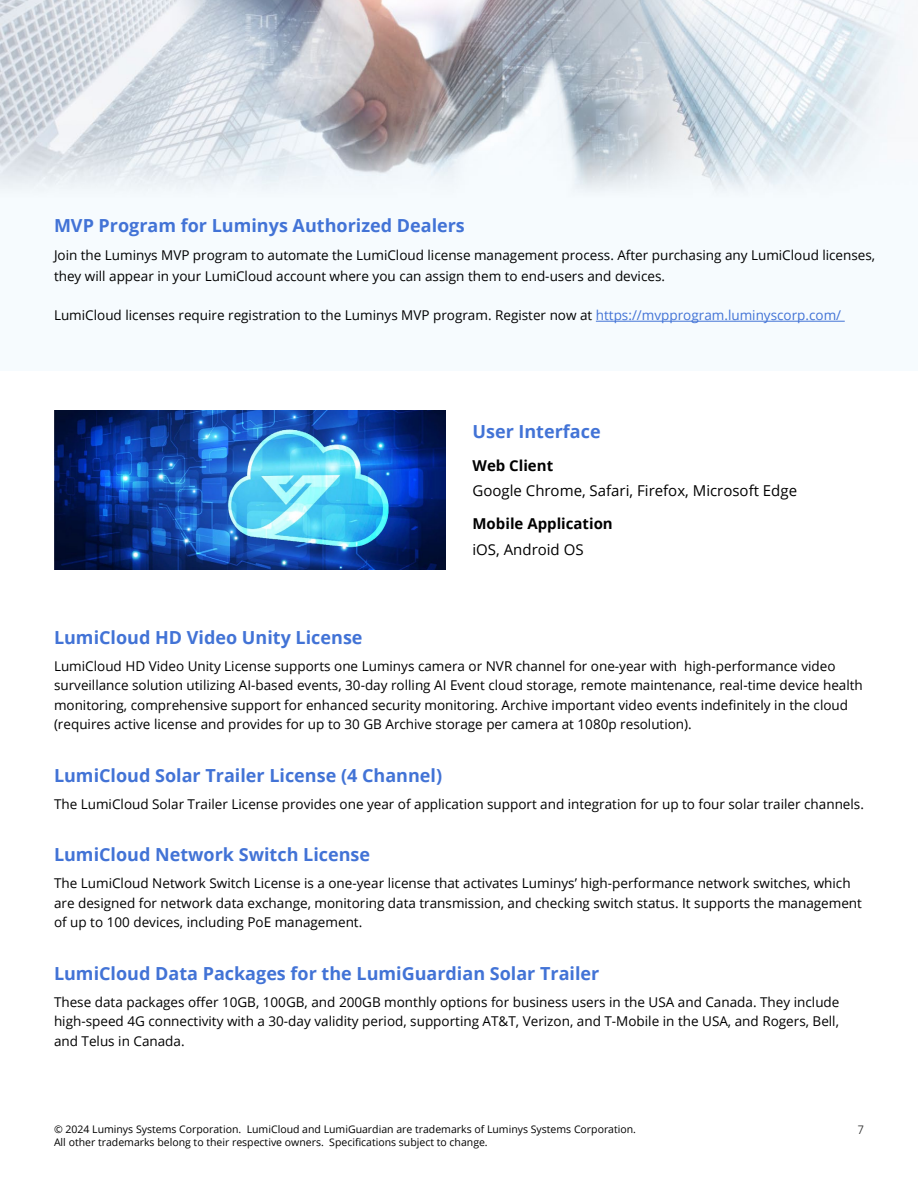
<style>
.page{position:relative;width:918px;height:1188px;background:#fff}
.page>*{position:absolute;margin:0;border:0;box-sizing:border-box;transform-origin:0 0}
.t1{font:700 18px "Open Sans";color:#4273d6}
.t2{font:15px "Open Sans";color:#000}
.t3{font:700 15px "Open Sans";color:#000}
.t4{font:13.5px/19.5px "Open Sans";color:#000}
.t5{font:300 12.15px "Mont Blanc";color:#333}
.t6{font:10.5px/12.6px "Open Sans";color:#000}
.s1{color:#4273d6}
</style>
<div class="page">
<img style="left:0;top:0;width:913px;height:322px">
<hr style="left:596px;top:321px;width:249px;height:1px;background:#4273d6">
<img style="left:54px;top:410px;width:392px;height:159px">
<h1 class="t1" style="left:54px;top:212px;width:412px">MVP Program for Luminys Authorized Dealers</h1>
<p class="t4" style="left:54px;top:244px;width:823px;line-height:21px">Join the Luminys MVP program to automate the LumiCloud license management process. After purchasing any LumiCloud licenses, they will appear in your LumiCloud account where you can assign them to end-users and devices.</p>
<p class="t4" style="left:54px;top:305px;width:789px">LumiCloud licenses require registration to the Luminys MVP program. Register now at <span class="s1">https://mvpprogram.luminyscorp.com/</span></p>
<h1 class="t1" style="left:472px;top:418px;width:130px">User Interface</h1>
<p class="t3" style="left:472px;top:454px;width:82px">Web Client</p>
<p class="t2" style="left:472px;top:480px;width:326px">Google Chrome, Safari, Firefox, Microsoft Edge</p>
<p class="t3" style="left:472px;top:513px;width:142px">Mobile Application</p>
<p class="t2" style="left:472px;top:539px;width:113px">iOS, Android OS</p>
<h1 class="t1" style="left:54px;top:625px;width:310px">LumiCloud HD Video Unity License</h1>
<p class="t4" style="left:54px;top:656px;width:810px">LumiCloud HD Video Unity License supports one Luminys camera or NVR channel for one-year with high-performance video surveillance solution utilizing AI-based events, 30-day rolling AI Event cloud storage, remote maintenance, real-time device health monitoring, comprehensive support for enhanced security monitoring. Archive important video events indefinitely in the cloud (requires active license and provides for up to 30 GB Archive storage per camera at 1080p resolution).</p>
<h1 class="t1" style="left:54px;top:763px;width:390px">LumiCloud Solar Trailer License (4 Channel)</h1>
<p class="t4" style="left:54px;top:794px;width:812px">The LumiCloud Solar Trailer License provides one year of application support and integration for up to four solar trailer channels.</p>
<h1 class="t1" style="left:54px;top:842px;width:318px">LumiCloud Network Switch License</h1>
<p class="t4" style="left:54px;top:873px;width:810px">The LumiCloud Network Switch License is a one-year license that activates Luminys’ high-performance network switches, which are designed for network data exchange, monitoring data transmission, and checking switch status. It supports the management of up to 100 devices, including PoE management.</p>
<h1 class="t1" style="left:54px;top:961px;width:547px">LumiCloud Data Packages for the LumiGuardian Solar Trailer</h1>
<p class="t4" style="left:54px;top:992px;width:787px;text-align:justify">These data packages offer 10GB, 100GB, and 200GB monthly options for business users in the USA and Canada. They include high-speed 4G connectivity with a 30-day validity period, supporting AT&amp;T, Verizon, and T-Mobile in the USA, and Rogers, Bell, and Telus in Canada.</p>
<p class="t6" style="left:54px;top:1123px;width:584px">© 2024 Luminys Systems Corporation. LumiCloud and LumiGuardian are trademarks of Luminys Systems Corporation.<br>All other trademarks belong to their respective owners. Specifications subject to change.</p>
<p class="t5" style="left:858px;top:1122px;width:8px">7</p>
</div>
